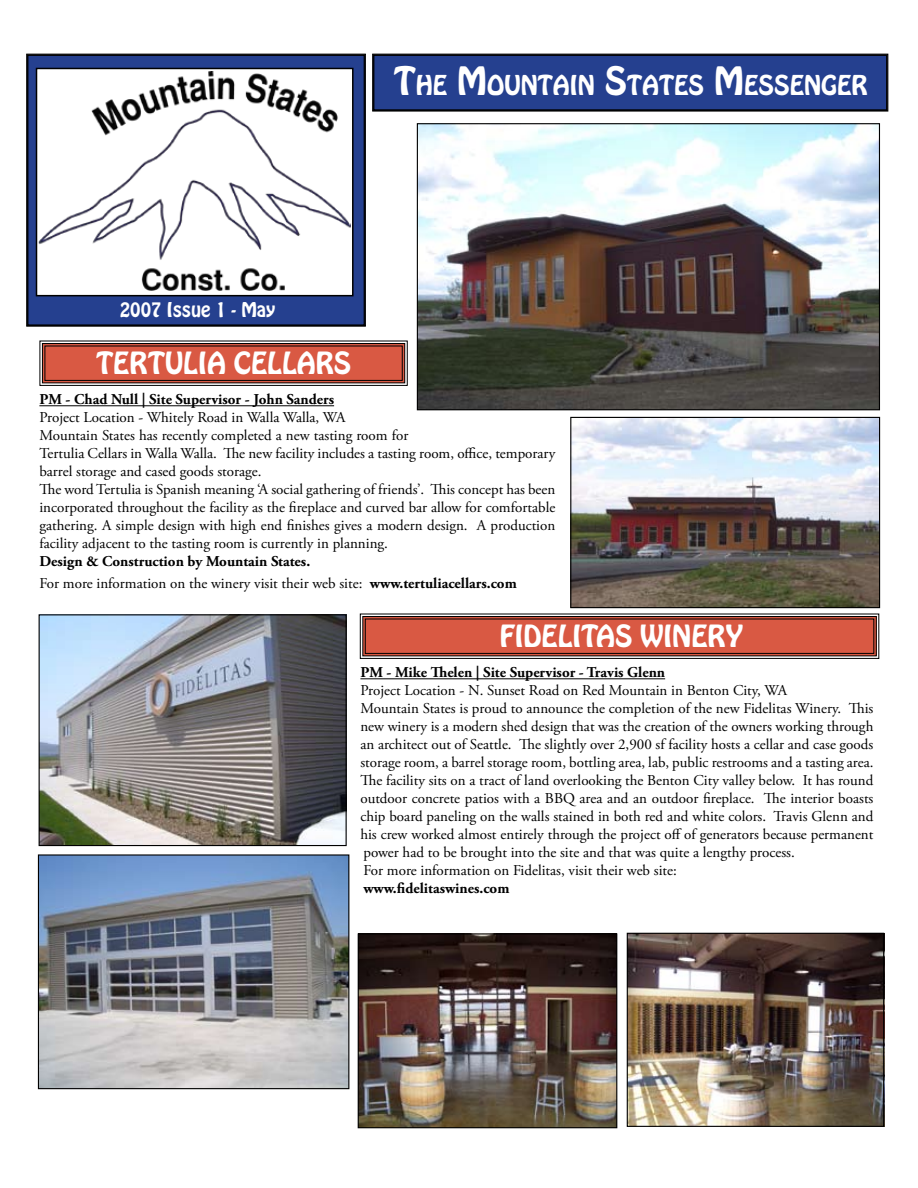
<style>
.page{position:relative;width:918px;height:1188px;background:#fff}
.page>*{position:absolute;margin:0;border:0;box-sizing:border-box;transform-origin:0 0}
.t1{font:27px "Hobo Std";color:#fff}
.t2{font:24.15px "Hobo Std";color:#fff}
.t3{font:18px "Hobo Std";color:#fff}
.t4{font:15px/18px "Adobe Garamond Pro";color:#000}
.t5{font:700 15px/21.6px "Adobe Garamond Pro";color:#000}
.s1{font-size:34.5px}
.s2{font-weight:400}
</style>
<div class="page">
<svg style="left:26px;top:54px;width:340px;height:272px;background:#2a4082"></svg>
<div style="left:372px;top:54px;width:516px;height:57px;background:#25408f"></div>
<div style="left:374px;top:55px;width:513px;height:55px;border:1px solid #000"></div>
<img style="left:419px;top:125px;width:459px;height:283px">
<div style="left:417px;top:123px;width:463px;height:287px;border:1px solid #000"></div>
<img style="left:572px;top:419px;width:306px;height:187px">
<div style="left:570px;top:417px;width:310px;height:191px;border:1px solid #000"></div>
<hr style="left:39px;top:405px;width:295px;height:1px;background:#000">
<hr style="left:360px;top:678px;width:305px;height:1px;background:#000">
<svg style="left:359px;top:613px;width:521px;height:46px;background:#cd6451"></svg>
<div style="left:362px;top:616px;width:515px;height:40px;border:1px solid #000"></div>
<div style="left:365px;top:618px;width:509px;height:36px;border:1px solid #000"></div>
<svg style="left:39px;top:340px;width:369px;height:46px;background:#cd6452"></svg>
<div style="left:42px;top:343px;width:363px;height:40px;border:1px solid #000"></div>
<div style="left:44px;top:345px;width:359px;height:36px;border:1px solid #000"></div>
<div style="left:36px;top:68px;width:318px;height:228px;border:2px solid #000"></div>
<img style="left:39px;top:71px;width:311px;height:220px">
<img style="left:41px;top:616px;width:304px;height:228px">
<div style="left:39px;top:614px;width:308px;height:232px;border:1px solid #000"></div>
<img style="left:360px;top:935px;width:255px;height:191px">
<div style="left:358px;top:933px;width:259px;height:195px;border:1px solid #000"></div>
<img style="left:40px;top:856px;width:307px;height:231px">
<div style="left:38px;top:854px;width:311px;height:235px;border:1px solid #000"></div>
<img style="left:629px;top:933px;width:256px;height:193px">
<div style="left:627px;top:933px;width:257px;height:194px;border:1px solid #000"></div>
<h2 class="t2" style="left:394px;top:68px;width:475px"><span class="s1">T</span>HE <span class="s1">M</span>OUNTAIN <span class="s1">S</span>TATES <span class="s1">M</span>ESSENGER</h2>
<p class="t3" style="left:120px;top:297px;width:157px">2007 Issue 1 - May</p>
<h1 class="t1" style="left:96px;top:344px;width:256px">TERTULIA CELLARS</h1>
<p class="t5" style="left:39px;top:389px;width:296px">PM - Chad Null | Site Supervisor - John Sanders</p>
<p class="t4" style="left:39px;top:409px;width:518px">Project Location - Whitely Road in Walla Walla, WA<br>Mountain States has recently completed a new tasting room for<br>Tertulia Cellars in Walla Walla. The new facility includes a tasting room, office, temporary barrel storage and cased goods storage.<br>The word Tertulia is Spanish meaning ‘A social gathering of friends’. This concept has been incorporated throughout the facility as the fireplace and curved bar allow for comfortable gathering. A simple design with high end finishes gives a modern design. A production facility adjacent to the tasting room is currently in planning.</p>
<p class="t5" style="left:39px;top:551px;width:479px">Design &amp; Construction by Mountain States.<br><span class="s2">For more information on the winery visit their web site:</span> www.tertuliacellars.com</p>
<h1 class="t1" style="left:500px;top:617px;width:245px">FIDELITAS WINERY</h1>
<p class="t5" style="left:360px;top:662px;width:306px">PM - Mike Thelen | Site Supervisor - Travis Glenn</p>
<p class="t4" style="left:360px;top:682px;width:515px">Project Location - N. Sunset Road on Red Mountain in Benton City, WA<br>Mountain States is proud to announce the completion of the new Fidelitas Winery. This new winery is a modern shed design that was the creation of the owners working through an architect out of Seattle. The slightly over 2,900 sf facility hosts a cellar and case goods storage room, a barrel storage room, bottling area, lab, public restrooms and a tasting area.<br>The facility sits on a tract of land overlooking the Benton City valley below. It has round outdoor concrete patios with a BBQ area and an outdoor fireplace. The interior boasts chip board paneling on the walls stained in both red and white colors. Travis Glenn and his crew worked almost entirely through the project off of generators because permanent power had to be brought into the site and that was quite a lengthy process.<br>For more information on Fidelitas, visit their web site:</p>
<p class="t5" style="left:363px;top:878px;width:148px">www.fidelitaswines.com</p>
</div>
